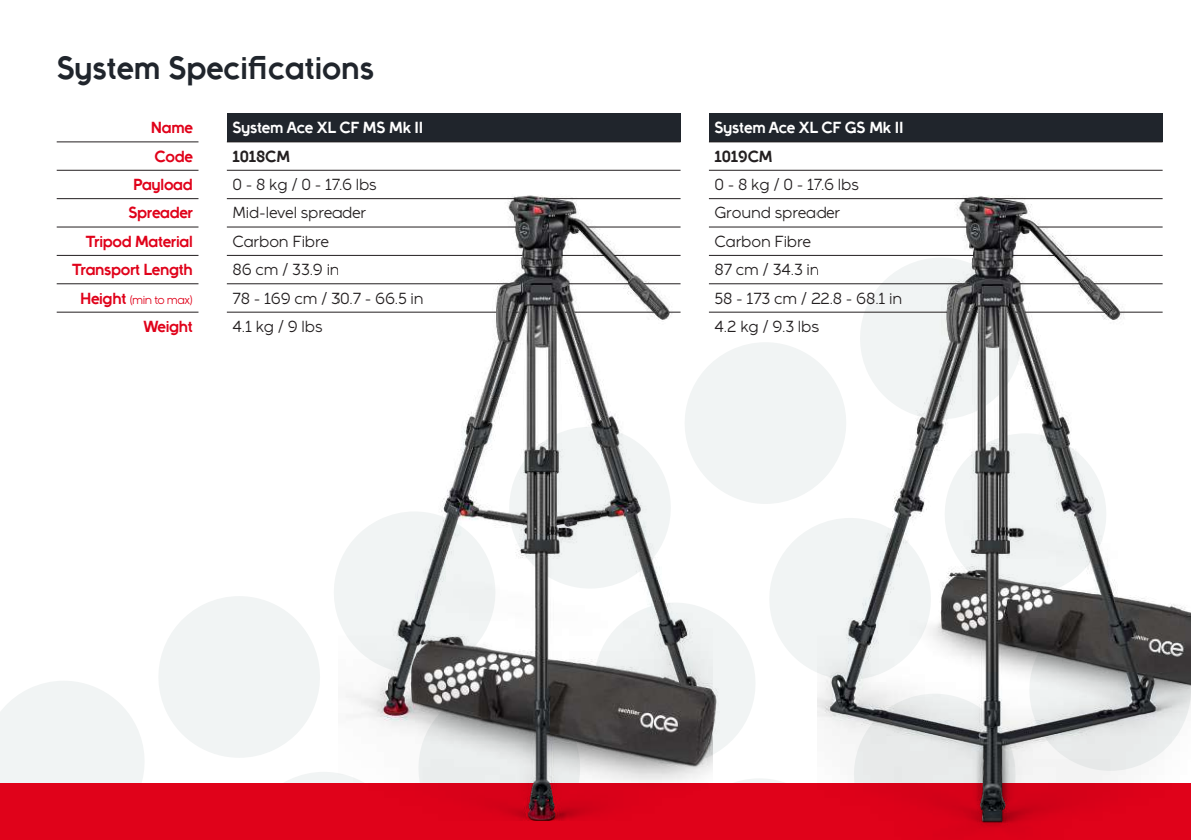
<style>
.page{position:relative;width:1191px;height:840px;background:#fff}
.page>*{position:absolute;margin:0;border:0;box-sizing:border-box;transform-origin:0 0}
.t1{font:700 32px "Full Sans LC 90";color:#20252c}
.t2{font:16px/28.4px "Full Sans LC 50";letter-spacing:-.01em;color:#231f20}
.t3{font:700 16px/28.4px "Full Sans LC 90";letter-spacing:-.02em;color:#e0021a;text-align:right}
.t4{font:700 16px "Full Sans LC 90";letter-spacing:-.01em;color:#fff}
.t5{font:700 16px "Full Sans LC 90";letter-spacing:-.01em;color:#231f20}
.t6{font:12px "Full Sans LC 50";letter-spacing:-.04em;color:#e0021a}
.s1{font-family:"Full Sans LC 90";font-weight:700;font-size:16px}
</style>
<div class="page">
<svg style="left:0;top:283px;width:817px;height:499px"></svg>
<div style="left:0;top:782px;width:1191px;height:57px;background:#e0021a"></div>
<div style="left:227px;top:113px;width:453px;height:29px;background:#20252c"></div>
<div style="left:709px;top:113px;width:453px;height:29px;background:#20252c"></div>
<hr style="left:709px;top:141px;width:453px;height:1px;background:#231f20">
<hr style="left:709px;top:170px;width:453px;height:1px;background:#231f20">
<hr style="left:709px;top:198px;width:453px;height:1px;background:#231f20">
<hr style="left:709px;top:226px;width:453px;height:1px;background:#231f20">
<hr style="left:709px;top:255px;width:453px;height:1px;background:#231f20">
<hr style="left:709px;top:283px;width:453px;height:1px;background:#231f20">
<hr style="left:709px;top:311px;width:453px;height:1px;background:#231f20">
<hr style="left:57px;top:141px;width:141px;height:1px;background:#231f20">
<hr style="left:57px;top:170px;width:141px;height:1px;background:#231f20">
<hr style="left:57px;top:198px;width:141px;height:1px;background:#231f20">
<hr style="left:57px;top:226px;width:141px;height:1px;background:#231f20">
<hr style="left:57px;top:255px;width:141px;height:1px;background:#231f20">
<hr style="left:57px;top:283px;width:141px;height:1px;background:#231f20">
<hr style="left:57px;top:311px;width:141px;height:1px;background:#231f20">
<hr style="left:227px;top:141px;width:453px;height:1px;background:#231f20">
<hr style="left:227px;top:170px;width:453px;height:1px;background:#231f20">
<hr style="left:227px;top:198px;width:453px;height:1px;background:#231f20">
<hr style="left:227px;top:226px;width:453px;height:1px;background:#231f20">
<hr style="left:227px;top:255px;width:453px;height:1px;background:#231f20">
<hr style="left:227px;top:283px;width:453px;height:1px;background:#231f20">
<hr style="left:227px;top:311px;width:453px;height:1px;background:#231f20">
<img style="left:338px;top:198px;width:29px;height:585px">
<img style="left:367px;top:195px;width:364px;height:624px">
<img style="left:817px;top:196px;width:374px;height:628px">
<h1 class="t1" style="left:57px;top:48px;width:319px">System Specifications</h1>
<p class="t3" style="left:72px;top:113px;width:122px">Name<br>Code<br>Payload<br>Spreader<br>Tripod Material<br>Transport Length</p>
<p class="t6" style="left:80px;top:292px;width:114px"><span class="s1">Height</span> (min to max)</p>
<p class="t3" style="left:143px;top:311px;width:51px">Weight</p>
<p class="t4" style="left:232px;top:117px;width:192px">System Ace XL CF MS Mk II</p>
<p class="t5" style="left:232px;top:146px;width:59px">1018CM</p>
<p class="t2" style="left:232px;top:170px;width:193px">0 - 8 kg / 0 - 17.6 lbs<br>Mid-level spreader<br>Carbon Fibre<br>86 cm / 33.9 in<br>78 - 169 cm / 30.7 - 66.5 in<br>4.1 kg / 9 lbs</p>
<p class="t4" style="left:714px;top:117px;width:191px">System Ace XL CF GS Mk II</p>
<p class="t5" style="left:714px;top:146px;width:59px">1019CM</p>
<p class="t2" style="left:714px;top:170px;width:189px">0 - 8 kg / 0 - 17.6 lbs<br>Ground spreader<br>Carbon Fibre<br>87 cm / 34.3 in<br>58 - 173 cm / 22.8 - 68.1 in<br>4.2 kg / 9.3 lbs</p>
</div>
